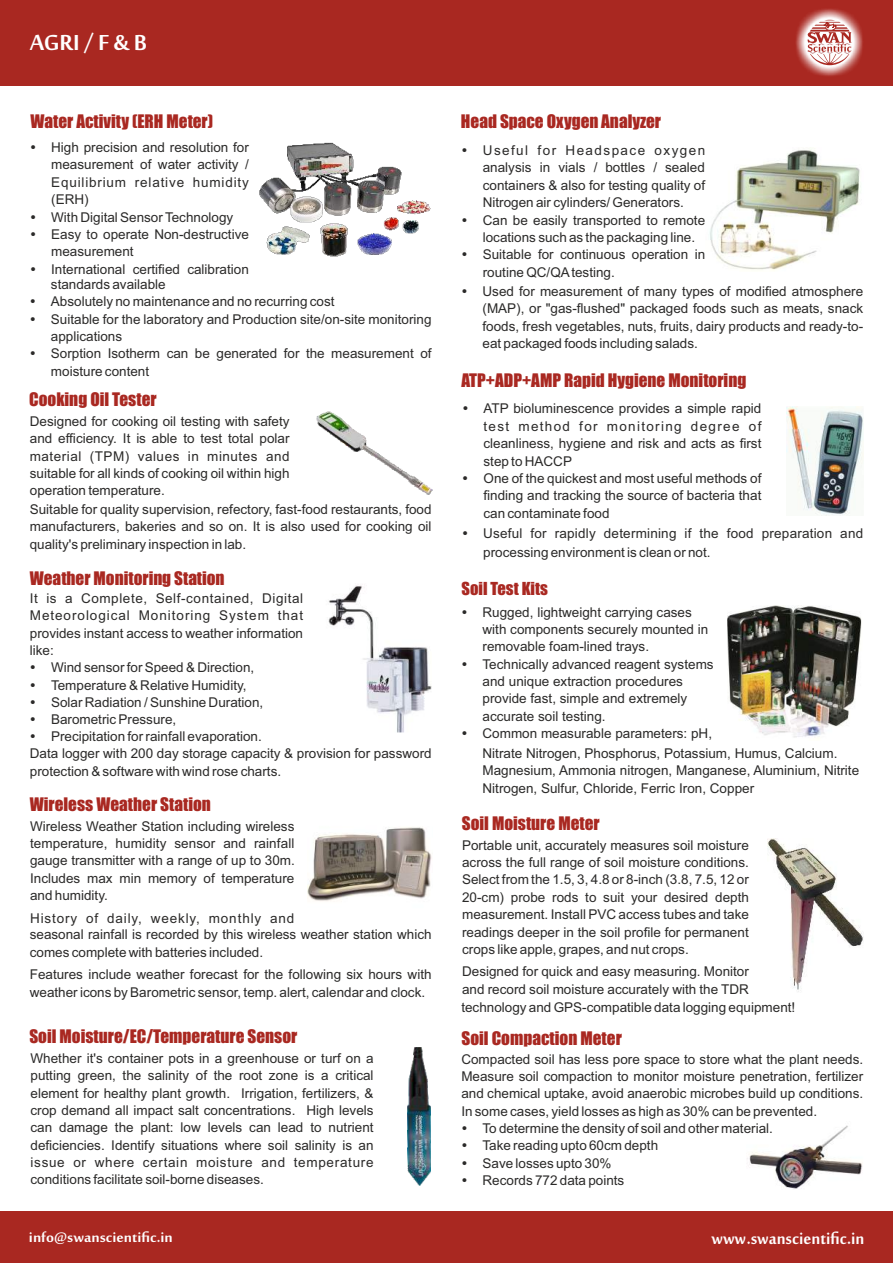
<style>
.page{position:relative;width:893px;height:1263px;background:#fff}
.page>*{position:absolute;margin:0;border:0;box-sizing:border-box;transform-origin:0 0}
.t1{font:700 30px "Sakkal Majalla";color:#fff}
.t2{font:700 22.35px "Sakkal Majalla";color:#fff;scale:.92 1}
.t3{font:700 19.05px "Sakkal Majalla";color:#fefefe}
.t4{font:17.25px "Impact";color:#a92821}
.t5{font:16.5px "Impact";color:#a92821}
.t6{font:13.5px/17.4px "Arial";color:#2b2a29}
.t7{font:13.5px "Arial";letter-spacing:.04em;color:#2b2a29}
.t8{font:13.5px "Arial";letter-spacing:.07em;color:#2b2a29}
</style>
<div class="page">
<img style="left:747px;top:1125px;width:116px;height:64px">
<img style="left:328px;top:585px;width:104px;height:147px">
<img style="left:786px;top:406px;width:78px;height:110px">
<img style="left:710px;top:149px;width:151px;height:121px">
<img style="left:316px;top:411px;width:117px;height:84px">
<img style="left:307px;top:827px;width:125px;height:74px">
<img style="left:259px;top:142px;width:172px;height:115px">
<img style="left:408px;top:1048px;width:23px;height:138px">
<img style="left:767px;top:838px;width:96px;height:154px">
<div style="left:0;top:0;width:893px;height:85px;background:#a92821"></div>
<img style="left:796px;top:9px;width:67px;height:67px">
<svg style="left:807px;top:20px;width:45px;height:45px;background:#deaeac"></svg>
<div style="left:0;top:1212px;width:893px;height:51px;background:#a92821"></div>
<img style="left:728px;top:605px;width:134px;height:133px">
<h1 class="t1" style="left:30px;top:30px;width:119px">AGRI / F &amp; B</h1>
<p class="t4" style="left:30px;top:115px;width:184px">Water Activity (ERH Meter)</p>
<p class="t6" style="left:51px;top:140px;width:199px">High precision and resolution for measurement of water activity /<br>Equilibrium relative humidity (ERH)<br>With Digital Sensor Technology<br>Easy to operate Non-destructive measurement<br>International certified calibration</p>
<p class="t6" style="left:51px;top:277px;width:382px">standards available<br>Absolutely no maintenance and no recurring cost<br>Suitable for the laboratory and Production site/on-site monitoring applications<br>Sorption Isotherm can be generated for the measurement of moisture content</p>
<p class="t4" style="left:29px;top:392px;width:129px">Cooking Oil Tester</p>
<p class="t6" style="left:30px;top:414px;width:261px;text-align:justify">Designed for cooking oil testing with safety and efficiency. It is able to test total polar material (TPM) values in minutes and suitable for all kinds of cooking oil within high operation temperature.</p>
<p class="t6" style="left:30px;top:502px;width:403px;text-align:justify">Suitable for quality supervision, refectory, fast-food restaurants, food manufacturers, bakeries and so on. It is also used for cooking oil quality's preliminary inspection in lab.</p>
<p class="t4" style="left:30px;top:571px;width:196px">Weather Monitoring Station</p>
<p class="t7" style="left:30px;top:593px;width:275px">It is a Complete, Self-contained, Digital</p>
<p class="t8" style="left:30px;top:610px;width:275px">Meteorological Monitoring System that</p>
<p class="t6" style="left:30px;top:625px;width:275px">provides instant access to weather information</p>
<p class="t6" style="left:30px;top:643px;width:26px">like:</p>
<p class="t6" style="left:51px;top:660px;width:205px">Wind sensor for Speed &amp; Direction,</p>
<p class="t6" style="left:51px;top:677px;width:197px">Temperature &amp; Relative Humidity,</p>
<p class="t6" style="left:51px;top:695px;width:214px">Solar Radiation / Sunshine Duration,</p>
<p class="t6" style="left:51px;top:712px;width:127px">Barometric Pressure,</p>
<p class="t6" style="left:51px;top:729px;width:212px">Precipitation for rainfall evaporation.</p>
<p class="t6" style="left:30px;top:746px;width:403px">Data logger with 200 day storage capacity &amp; provision for password</p>
<p class="t6" style="left:30px;top:763px;width:253px">protection &amp; software with wind rose charts.</p>
<p class="t4" style="left:30px;top:797px;width:183px">Wireless Weather Station</p>
<p class="t6" style="left:30px;top:818px;width:266px;text-align:justify">Wireless Weather Station including wireless temperature, humidity sensor and rainfall gauge transmitter with a range of up to 30m.<br>Includes max min memory of temperature and humidity.</p>
<p class="t6" style="left:30px;top:911px;width:403px;line-height:17px">History of daily, weekly, monthly and<br>seasonal rainfall is recorded by this wireless weather station which comes complete with batteries included.</p>
<p class="t6" style="left:30px;top:967px;width:403px">Features include weather forecast for the following six hours with weather icons by Barometric sensor, temp. alert, calendar and clock.</p>
<p class="t4" style="left:29px;top:1029px;width:270px">Soil Moisture/EC/Temperature Sensor</p>
<p class="t6" style="left:31px;top:1051px;width:345px;text-align:justify">Whether it's container pots in a greenhouse or turf on a putting green, the salinity of the root zone is a critical element for healthy plant growth. Irrigation, fertilizers, &amp; crop demand all impact salt concentrations. High levels can damage the plant: low levels can lead to nutrient deficiencies. Identify situations where soil salinity is an issue or where certain moisture and temperature conditions facilitate soil-borne diseases.</p>
<p class="t4" style="left:461px;top:115px;width:202px">Head Space Oxygen Analyzer</p>
<p class="t6" style="left:483px;top:143px;width:224px">Useful for Headspace oxygen analysis in vials / bottles / sealed containers &amp; also for testing quality of Nitrogen air cylinders/ Generators.<br>Can be easily transported to remote locations such as the packaging line.<br>Suitable for continuous operation in routine QC/QAtesting.</p>
<p class="t6" style="left:483px;top:284px;width:382px;text-align:justify">Used for measurement of many types of modified atmosphere (MAP), or "gas-flushed" packaged foods such as meats, snack foods, fresh vegetables, nuts, fruits, dairy products and ready-to&shy;eat packaged foods including salads.</p>
<p class="t4" style="left:461px;top:373px;width:286px">ATP+ADP+AMP Rapid Hygiene Monitoring</p>
<p class="t6" style="left:483px;top:401px;width:279px">ATP bioluminescence provides a simple rapid test method for monitoring degree of cleanliness, hygiene and risk and acts as first step to HACCP<br>One of the quickest and most useful methods of finding and tracking the source of bacteria that can contaminate food</p>
<p class="t6" style="left:483px;top:525px;width:381px;line-height:18.9px">Useful for rapidly determining if the food preparation and processing environment is clean or not.</p>
<p class="t5" style="left:461px;top:581px;width:88px">Soil Test Kits</p>
<p class="t6" style="left:483px;top:604px;width:233px">Rugged, lightweight carrying cases with components securely mounted in removable foam-lined trays.<br>Technically advanced reagent systems and unique extraction procedures provide fast, simple and extremely accurate soil testing.<br>Common measurable parameters: pH,</p>
<p class="t6" style="left:483px;top:746px;width:378px">Nitrate Nitrogen, Phosphorus, Potassium, Humus, Calcium.<br>Magnesium, Ammonia nitrogen, Manganese, Aluminium, Nitrite<br>Nitrogen, Sulfur, Chloride, Ferric Iron, Copper</p>
<p class="t4" style="left:462px;top:816px;width:139px">Soil Moisture Meter</p>
<p class="t6" style="left:462px;top:837px;width:288px;text-align:justify">Portable unit, accurately measures soil moisture across the full range of soil moisture conditions.<br>Select from the 1.5, 3, 4.8 or 8-inch (3.8, 7.5, 12 or 20-cm) probe rods to suit your desired depth measurement. Install PVC access tubes and take readings deeper in the soil profile for permanent crops like apple, grapes, and nut crops.</p>
<p class="t6" style="left:461px;top:964px;width:335px">Designed for quick and easy measuring. Monitor<br>and record soil moisture accurately with the TDR technology and GPS-compatible data logging equipment!</p>
<p class="t4" style="left:461px;top:1031px;width:162px">Soil Compaction Meter</p>
<p class="t6" style="left:461px;top:1051px;width:403px">Compacted soil has less pore space to store what the plant needs.</p>
<p class="t6" style="left:461px;top:1069px;width:403px">Measure soil compaction to monitor moisture penetration, fertilizer</p>
<p class="t6" style="left:461px;top:1086px;width:403px">and chemical uptake, avoid anaerobic microbes build up conditions.</p>
<p class="t6" style="left:461px;top:1103px;width:357px">In some cases, yield losses as high as 30% can be prevented.</p>
<p class="t6" style="left:483px;top:1121px;width:292px">To determine the density of soil and other material.</p>
<p class="t6" style="left:482px;top:1138px;width:177px">Take reading upto 60cm depth</p>
<p class="t6" style="left:482px;top:1155px;width:131px">Save losses upto 30%</p>
<p class="t6" style="left:482px;top:1173px;width:143px">Records 772 data points</p>
<h3 class="t3" style="left:29px;top:1229px;width:145px">info@swanscientific.in</h3>
<h2 class="t2" style="left:712px;top:1228px;width:167px">www.swanscientific.in</h2>
</div>
